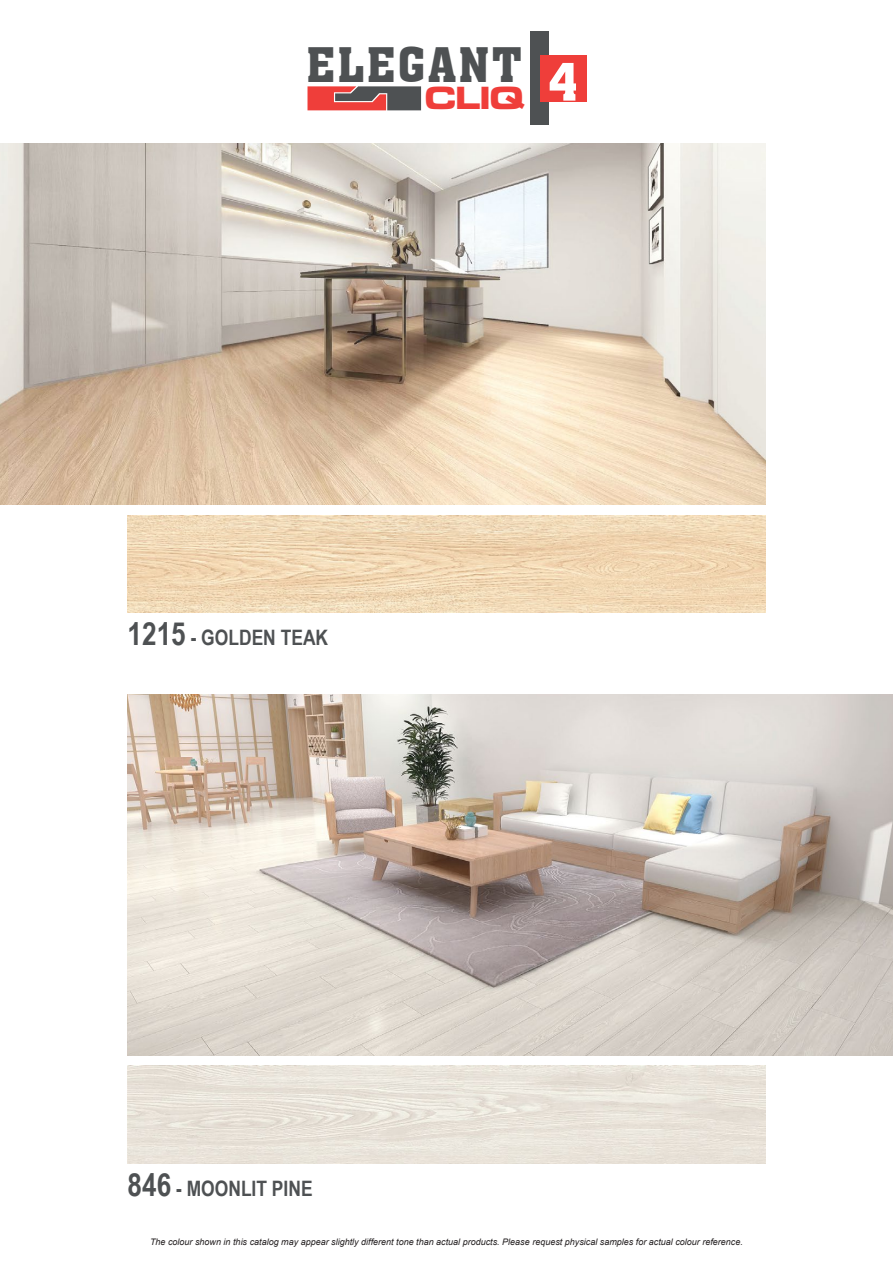
<style>
.page{position:relative;width:893px;height:1263px;background:#fff}
.page>*{position:absolute;margin:0;border:0;box-sizing:border-box;transform-origin:0 0}
.t1{font:46.35px "Aachen BT";letter-spacing:.04em;color:#4e5153}
.t2{font:33.45px "SBF M019";color:#ef3e3a}
.t3{font:700 21.3px "Arial Narrow";color:#4e5153}
.t4{font:italic 9px "Arial";color:#231f20}
.s1{font-size:50.7px;color:#fff}
.s2{font-size:31.95px}
</style>
<div class="page">
<img style="left:128px;top:694px;width:765px;height:361px">
<img style="left:0;top:143px;width:765px;height:362px">
<img style="left:128px;top:515px;width:637px;height:98px">
<img style="left:128px;top:1066px;width:637px;height:97px">
<svg style="left:307px;top:86px;width:114px;height:24px;background:#a15353"></svg>
<div style="left:530px;top:31px;width:19px;height:94px;background:#4e5153"></div>
<div style="left:541px;top:55px;width:46px;height:47px;background:#ef3e3a"></div>
<h1 class="t1" style="left:306px;top:35px;width:275px">ELEGANT <span class="s1">4</span></h1>
<h2 class="t2" style="left:425px;top:79px;width:102px">CLIQ</h2>
<h3 class="t3" style="left:128px;top:622px;width:202px"><span class="s2">1215</span> - GOLDEN TEAK</h3>
<h3 class="t3" style="left:128px;top:1172px;width:186px"><span class="s2">846</span> - MOONLIT PINE</h3>
<p class="t4" style="left:150px;top:1236px;width:594px">The colour shown in this catalog may appear slightly different tone than actual products. Please request physical samples for actual colour reference.</p>
</div>
